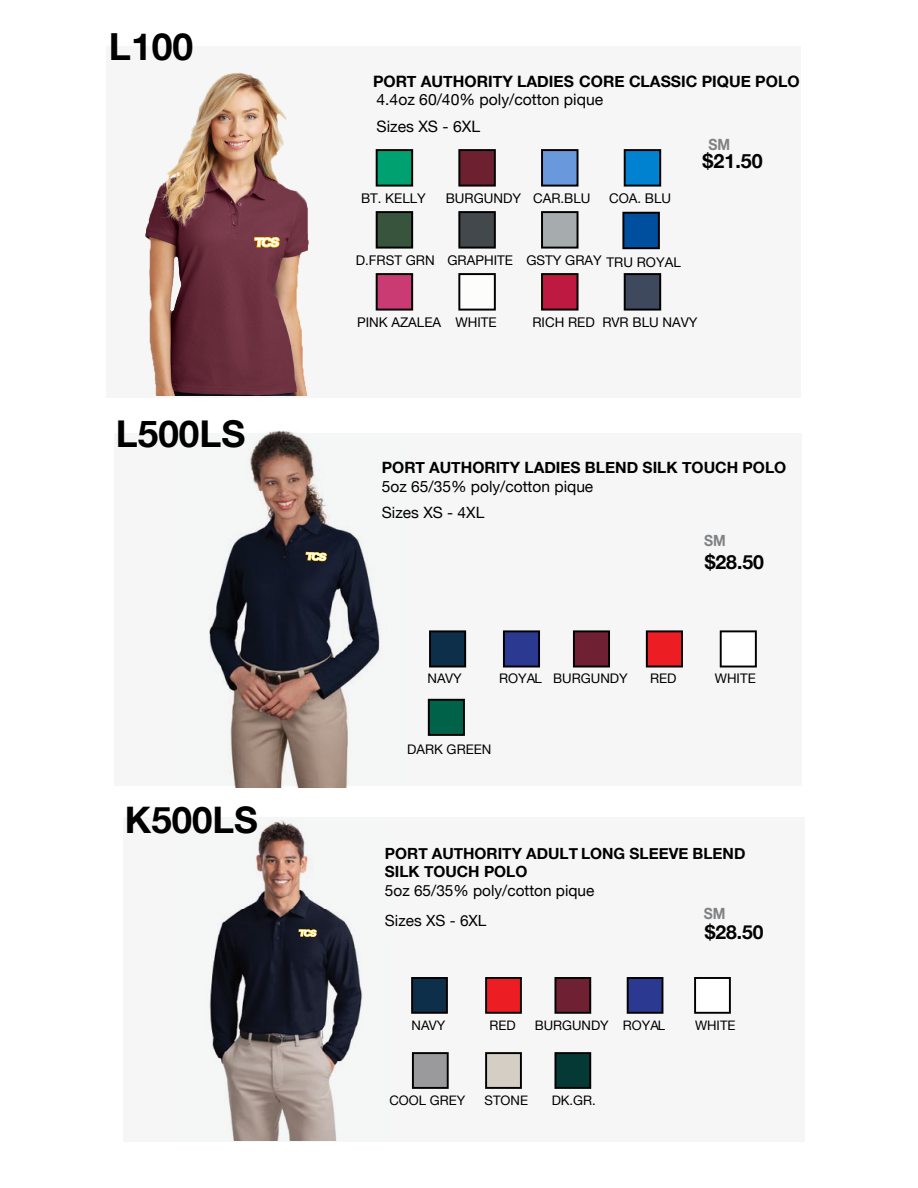
<style>
.page{position:relative;width:918px;height:1188px;background:#fff}
.page>*{position:absolute;margin:0;border:0;box-sizing:border-box;transform-origin:0 0}
.t1{font:700 37.35px "Helvetica Neue";color:#000}
.t2{font:700 36.9px "Helvetica Neue";color:#000}
.t3{font:700 36.6px "Helvetica Neue";color:#000}
.t4{font:700 19.65px "Helvetica Neue";color:#000}
.t5{font:700 19.5px "Helvetica Neue";color:#000}
.t6{font:700 19.2px "Helvetica Neue";color:#000}
.t7{font:700 15.75px "Helvetica Neue";color:#000}
.t8{font:15.75px/26.2px "Helvetica Neue";color:#000}
.t9{font:700 15.6px "Helvetica Neue";color:#000}
.t10{font:15.6px/26.1px "Helvetica Neue";color:#000}
.t11{font:700 15.45px/18.5px "Helvetica Neue";color:#000}
.t12{font:15.45px/30.5px "Helvetica Neue";color:#000}
.t13{font:700 15.45px "Helvetica Neue";color:#808285;scale:.91 1}
.t14{font:13.35px "Helvetica Neue";color:#000}
.t15{font:13.2px "Helvetica Neue";color:#000}
.t16{font:13.05px "Helvetica Neue";color:#000}
</style>
<div class="page">
<div style="left:106px;top:46px;width:695px;height:352px;background:#f6f6f6"></div>
<img style="left:146px;top:73px;width:163px;height:323px">
<svg style="left:622px;top:212px;width:38px;height:37px"></svg>
<svg style="left:376px;top:273px;width:37px;height:38px"></svg>
<svg style="left:458px;top:273px;width:38px;height:38px"></svg>
<svg style="left:541px;top:273px;width:38px;height:38px"></svg>
<svg style="left:624px;top:273px;width:37px;height:38px"></svg>
<svg style="left:376px;top:211px;width:37px;height:38px"></svg>
<svg style="left:458px;top:211px;width:38px;height:38px"></svg>
<svg style="left:541px;top:211px;width:38px;height:38px"></svg>
<svg style="left:376px;top:149px;width:37px;height:38px"></svg>
<svg style="left:458px;top:149px;width:38px;height:38px"></svg>
<svg style="left:541px;top:149px;width:38px;height:38px"></svg>
<svg style="left:624px;top:149px;width:37px;height:38px"></svg>
<svg style="left:254px;top:237px;width:26px;height:10px"></svg>
<div style="left:115px;top:433px;width:687px;height:353px;background:#f6f6f6"></div>
<img style="left:209px;top:433px;width:171px;height:353px">
<svg style="left:305px;top:552px;width:22px;height:9px"></svg>
<svg style="left:429px;top:630px;width:37px;height:37px"></svg>
<svg style="left:503px;top:630px;width:37px;height:37px"></svg>
<svg style="left:428px;top:699px;width:37px;height:37px"></svg>
<svg style="left:573px;top:630px;width:37px;height:37px"></svg>
<svg style="left:646px;top:630px;width:37px;height:37px"></svg>
<svg style="left:720px;top:630px;width:37px;height:37px"></svg>
<div style="left:124px;top:818px;width:681px;height:324px;background:#f6f6f6"></div>
<img style="left:209px;top:821px;width:154px;height:320px">
<svg style="left:298px;top:929px;width:19px;height:8px"></svg>
<svg style="left:485px;top:977px;width:37px;height:37px"></svg>
<svg style="left:554px;top:977px;width:37px;height:37px"></svg>
<svg style="left:627px;top:977px;width:36px;height:37px"></svg>
<svg style="left:694px;top:977px;width:37px;height:37px"></svg>
<svg style="left:412px;top:1052px;width:37px;height:37px"></svg>
<svg style="left:485px;top:1052px;width:37px;height:37px"></svg>
<svg style="left:554px;top:1052px;width:37px;height:37px"></svg>
<svg style="left:411px;top:977px;width:37px;height:37px"></svg>
<h1 class="t1" style="left:109px;top:17px;width:86px">L100</h1>
<h2 class="t2" style="left:116px;top:405px;width:131px">L500LS</h2>
<h3 class="t3" style="left:125px;top:791px;width:134px">K500LS</h3>
<p class="t7" style="left:373px;top:69px;width:428px">PORT AUTHORITY LADIES CORE CLASSIC PIQUE POLO</p>
<p class="t8" style="left:377px;top:88px;width:228px">4.4oz 60/40% poly/cotton pique<br>Sizes XS - 6XL</p>
<h3 class="t4" style="left:703px;top:146px;width:62px">$21.50</h3>
<p class="t13" style="left:708px;top:132px;width:25px">SM</p>
<p class="t14" style="left:361px;top:188px;width:66px">BT. KELLY</p>
<p class="t14" style="left:446px;top:188px;width:146px">BURGUNDY CAR.BLU</p>
<p class="t14" style="left:609px;top:189px;width:64px">COA. BLU</p>
<p class="t14" style="left:356px;top:250px;width:248px">D.FRST GRN GRAPHITE GSTY GRAY</p>
<p class="t14" style="left:607px;top:252px;width:76px">TRU ROYAL</p>
<p class="t14" style="left:357px;top:312px;width:141px">PINK AZALEA WHITE</p>
<p class="t14" style="left:532px;top:312px;width:167px">RICH RED RVR BLU NAVY</p>
<p class="t9" style="left:382px;top:455px;width:406px">PORT AUTHORITY LADIES BLEND SILK TOUCH POLO</p>
<p class="t10" style="left:382px;top:474px;width:213px">5oz 65/35% poly/cotton pique<br>Sizes XS - 4XL</p>
<h3 class="t5" style="left:705px;top:546px;width:61px">$28.50</h3>
<p class="t13" style="left:704px;top:528px;width:25px">SM</p>
<p class="t15" style="left:428px;top:669px;width:36px">NAVY</p>
<p class="t15" style="left:499px;top:669px;width:44px">ROYAL</p>
<p class="t15" style="left:553px;top:669px;width:76px">BURGUNDY</p>
<p class="t15" style="left:650px;top:669px;width:28px">RED</p>
<p class="t15" style="left:715px;top:669px;width:42px">WHITE</p>
<p class="t15" style="left:407px;top:740px;width:86px">DARK GREEN</p>
<p class="t11" style="left:385px;top:844px;width:362px">PORT AUTHORITY ADULT LONG SLEEVE BLEND<br>SILK TOUCH POLO</p>
<p class="t12" style="left:385px;top:876px;width:211px">5oz 65/35% poly/cotton pique<br>Sizes XS - 6XL</p>
<h3 class="t6" style="left:705px;top:917px;width:60px">$28.50</h3>
<p class="t13" style="left:704px;top:901px;width:25px">SM</p>
<p class="t16" style="left:412px;top:1015px;width:35px">NAVY</p>
<p class="t16" style="left:489px;top:1015px;width:28px">RED</p>
<p class="t16" style="left:535px;top:1015px;width:132px">BURGUNDY ROYAL</p>
<p class="t16" style="left:695px;top:1015px;width:42px">WHITE</p>
<p class="t16" style="left:390px;top:1091px;width:77px">COOL GREY</p>
<p class="t16" style="left:485px;top:1091px;width:45px">STONE</p>
<p class="t16" style="left:552px;top:1091px;width:46px">DK.GR.</p>
</div>
